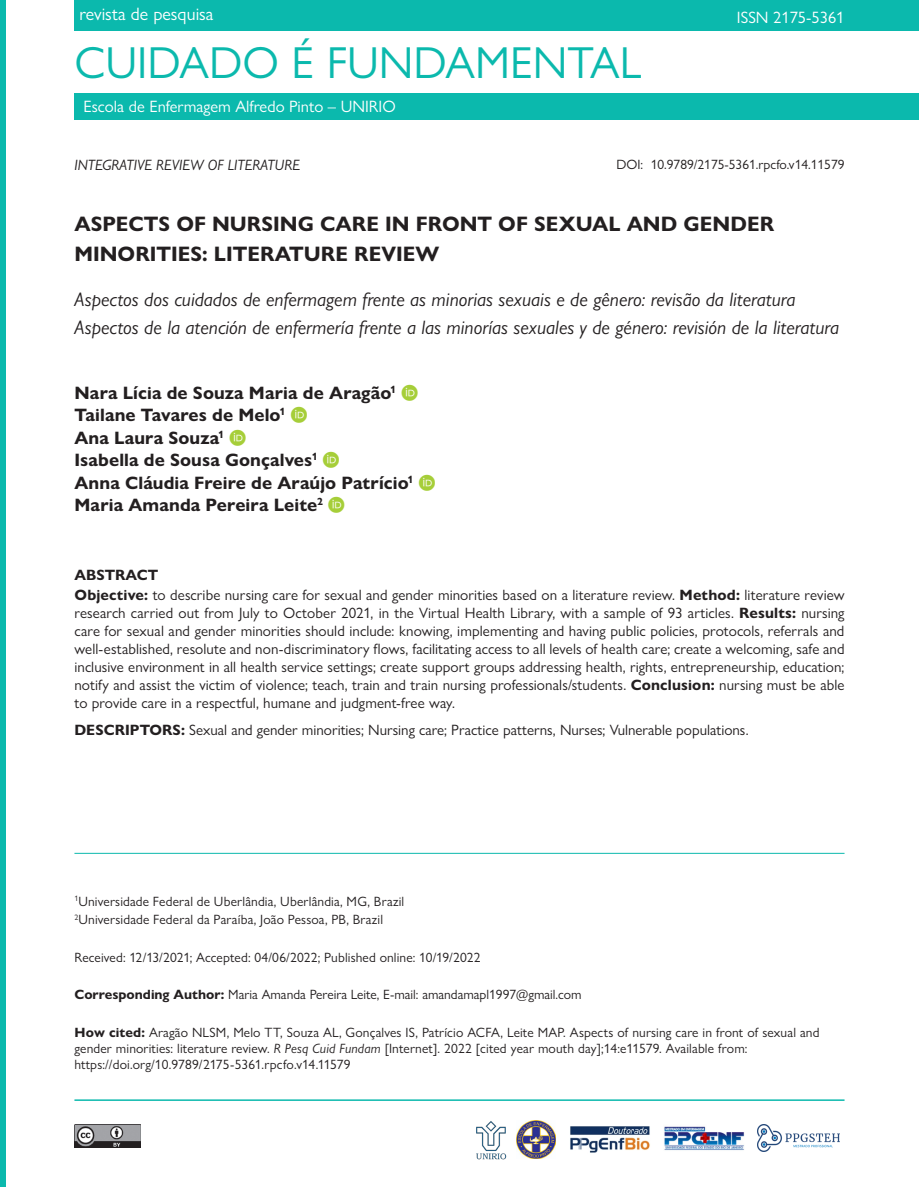
<style>
.page{position:relative;width:919px;height:1187px;background:#fff}
.page>*{position:absolute;margin:0;border:0;box-sizing:border-box;transform-origin:0 0}
.t1{font:45px "Gill Sans Nova";color:#0bb9ad}
.Título{font:700 21px/30px "Gill Sans Nova";color:#231f20}
.Títulos-traduzidos{font:italic 19.5px "Gill Sans Nova";color:#231f20}
.AUTORES{font:700 18px "Gill Sans Nova";letter-spacing:.005em;color:#231f20}
.t2{font:18px "Gill Sans Nova";color:#fff}
.t3{font:16.5px "Gill Sans Nova";color:#fff}
.ABSTRACT2{font:15px/18px "Gill Sans Nova";letter-spacing:.005em;color:#231f20;text-align:justify}
.KEY_WORDS1{font:15px "Gill Sans Nova";color:#231f20}
.t4{font:italic 15px "Gill Sans Nova";color:#231f20}
.ABSTRACT_1{font:700 15px "Gill Sans Nova";color:#231f20}
.CORRESPONDENTE-citar{font:13.5px/16.2px "Gill Sans Nova";letter-spacing:.01em;color:#231f20}
.AFILIACOES{font:13.5px "Gill Sans Nova";letter-spacing:.015em;color:#231f20}
.DATAS{font:13.5px "Gill Sans Nova";letter-spacing:.01em;color:#231f20}
.s1{font-weight:700}
.s2{font-style:italic}
</style>
<div class="page">
<div style="left:74px;top:0;width:844px;height:31px;background:#0bb9ad"></div>
<div style="left:74px;top:93px;width:844px;height:27px;background:#0bb9ad"></div>
<div style="left:0;top:0;width:5px;height:1186px;background:#0bb9ad"></div>
<img style="left:74px;top:1124px;width:66px;height:23px">
<hr style="left:74px;top:1099px;width:770px;height:1px;background:#0bb9ad">
<img style="left:476px;top:1121px;width:31px;height:39px">
<img style="left:570px;top:1126px;width:80px;height:27px">
<img style="left:664px;top:1126px;width:80px;height:25px">
<img style="left:516px;top:1120px;width:39px;height:38px">
<img style="left:757px;top:1124px;width:82px;height:27px">
<hr style="left:74px;top:852px;width:770px;height:1px;background:#0bb9ad">
<p class="t2" style="left:79px;top:3px;width:135px">revista de pesquisa</p>
<h1 class="t1" style="left:74px;top:35px;width:568px">CUIDADO É FUNDAMENTAL</h1>
<p class="t3" style="left:84px;top:97px;width:313px">Escola de Enfermagem Alfredo Pinto – UNIRIO</p>
<p class="t3" style="left:736px;top:7px;width:109px">ISSN 2175-5361</p>
<p class="t4" style="left:74px;top:156px;width:227px">INTEGRATIVE REVIEW OF LITERATURE</p>
<p class="CORRESPONDENTE-citar" style="left:616px;top:156px;width:230px">DOI: 10.9789/2175-5361.rpcfo.v14.11579</p>
<p class="Título" style="left:74px;top:209px;width:701px">ASPECTS OF NURSING CARE IN FRONT OF SEXUAL AND GENDER<br>MINORITIES: LITERATURE REVIEW</p>
<p class="Títulos-traduzidos" style="left:74px;top:287px;width:722px">Aspectos dos cuidados de enfermagem frente as minorias sexuais e de gênero: revisão da literatura</p>
<p class="Títulos-traduzidos" style="left:74px;top:315px;width:766px">Aspectos de la atención de enfermería frente a las minorías sexuales y de género: revisión de la literatura</p>
<p class="AUTORES" style="left:74px;top:381px;width:323px">Nara Lícia de Souza Maria de Aragão<sup>1</sup></p>
<p class="AUTORES" style="left:74px;top:404px;width:212px">Tailane Tavares de Melo<sup>1</sup></p>
<p class="AUTORES" style="left:74px;top:426px;width:151px">Ana Laura Souza<sup>1</sup></p>
<p class="AUTORES" style="left:74px;top:449px;width:245px">Isabella de Sousa Gonçalves<sup>1</sup></p>
<p class="AUTORES" style="left:74px;top:471px;width:340px">Anna Cláudia Freire de Araújo Patrício<sup>1</sup></p>
<p class="AUTORES" style="left:74px;top:494px;width:250px">Maria Amanda Pereira Leite<sup>2</sup></p>
<p class="ABSTRACT_1" style="left:74px;top:566px;width:85px">ABSTRACT</p>
<p class="ABSTRACT2" style="left:74px;top:586px;width:771px"><span class="s1">Objective:</span> to describe nursing care for sexual and gender minorities based on a literature review. <span class="s1">Method:</span> literature review research carried out from July to October 2021, in the Virtual Health Library, with a sample of 93 articles. <span class="s1">Results:</span> nursing care for sexual and gender minorities should include: knowing, implementing and having public policies, protocols, referrals and well-established, resolute and non-discriminatory flows, facilitating access to all levels of health care; create a welcoming, safe and inclusive environment in all health service settings; create support groups addressing health, rights, entrepreneurship, education; notify and assist the victim of violence; teach, train and train nursing professionals/students. <span class="s1">Conclusion:</span> nursing must be able to provide care in a respectful, humane and judgment-free way.</p>
<p class="KEY_WORDS1" style="left:74px;top:720px;width:675px"><span class="s1">DESCRIPTORS:</span> Sexual and gender minorities; Nursing care; Practice patterns, Nurses; Vulnerable populations.</p>
<p class="AFILIACOES" style="left:74px;top:892px;width:331px"><sup>1</sup>Universidade Federal de Uberlândia, Uberlândia, MG, Brazil</p>
<p class="AFILIACOES" style="left:74px;top:911px;width:310px"><sup>2</sup>Universidade Federal da Paraíba, João Pessoa, PB, Brazil</p>
<p class="DATAS" style="left:74px;top:948px;width:407px">Received: 12/13/2021; Accepted: 04/06/2022; Published online: 10/19/2022</p>
<p class="CORRESPONDENTE-citar" style="left:74px;top:986px;width:508px"><span class="s1">Corresponding Author:</span> Maria Amanda Pereira Leite, E-mail: amandamapl1997@gmail.com</p>
<p class="CORRESPONDENTE-citar" style="left:74px;top:1023px;width:746px"><span class="s1">How cited:</span> Aragão NLSM, Melo TT, Souza AL, Gonçalves IS, Patrício ACFA, Leite MAP. Aspects of nursing care in front of sexual and gender minorities: literature review. <span class="s2">R Pesq Cuid Fundam</span> [Internet]. 2022 [cited year mouth day];14:e11579. Available from: https://doi.org/10.9789/2175-5361.rpcfo.v14.11579</p>
</div>
